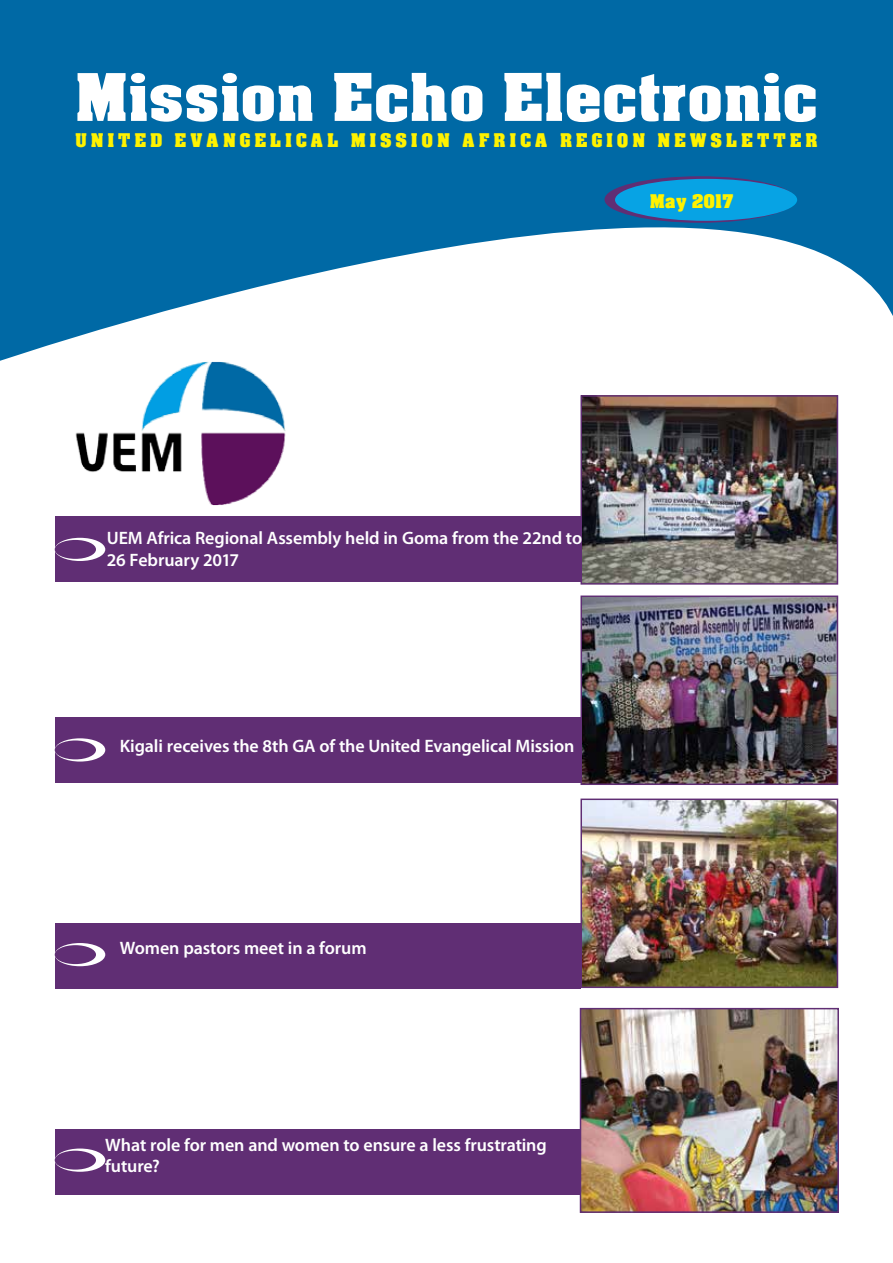
<style>
.page{position:relative;width:893px;height:1263px;background:#fff}
.page>*{position:absolute;margin:0;border:0;box-sizing:border-box;transform-origin:0 0}
.t1{font:63px "Acme Font";color:#fff}
.t2{font:600 18px/21.6px "Myriad Pro";letter-spacing:-.005em;color:#fff}
.t3{font:18px "Acme Font";letter-spacing:.2em;color:#fff200}
</style>
<div class="page">
<svg style="left:0;top:0;width:893px;height:361px;fill:#0069a5"></svg>
<svg style="left:604px;top:176px;width:191px;height:47px"></svg>
<div style="left:615px;top:179px;width:182px;height:42px;background:#07a3e4;border-radius:50%"></div>
<img style="left:72px;top:349px;width:218px;height:157px">
<img style="left:583px;top:398px;width:252px;height:184px">
<div style="left:580px;top:395px;width:258px;height:190px;border:2px solid #602e74"></div>
<img style="left:583px;top:598px;width:252px;height:184px">
<div style="left:580px;top:595px;width:258px;height:190px;border:2px solid #602e74"></div>
<img style="left:583px;top:801px;width:252px;height:184px">
<div style="left:580px;top:798px;width:258px;height:190px;border:2px solid #602e74"></div>
<div style="left:55px;top:517px;width:525px;height:65px;background:#602e74"></div>
<div style="left:55px;top:717px;width:525px;height:65px;background:#602e74"></div>
<div style="left:55px;top:923px;width:525px;height:66px;background:#602e74"></div>
<div style="left:55px;top:1129px;width:525px;height:65px;background:#602e74"></div>
<svg style="left:55px;top:538px;width:50px;height:23px"></svg>
<div style="left:55px;top:540px;width:41px;height:19px;background:#602e74;border-radius:50%"></div>
<svg style="left:55px;top:738px;width:50px;height:23px"></svg>
<div style="left:55px;top:740px;width:41px;height:19px;background:#602e74;border-radius:50%"></div>
<svg style="left:55px;top:943px;width:50px;height:23px"></svg>
<div style="left:55px;top:945px;width:41px;height:19px;background:#602e74;border-radius:50%"></div>
<svg style="left:55px;top:1148px;width:50px;height:24px"></svg>
<div style="left:55px;top:1151px;width:41px;height:18px;background:#602e74;border-radius:50%"></div>
<img style="left:583px;top:1011px;width:253px;height:199px">
<div style="left:580px;top:1008px;width:259px;height:205px;border:2px solid #602e74"></div>
<h1 class="t1" style="left:75px;top:57px;width:744px">Mission Echo Electronic</h1>
<p class="t3" style="left:75px;top:129px;width:744px">UNITED EVANGELICAL MISSION AFRICA REGION NEWSLETTER</p>
<p class="t3" style="left:650px;top:190px;width:85px">May 2017</p>
<p class="t2" style="left:107px;top:527px;width:477px">UEM Africa Regional Assembly held in Goma from the 22nd to<br>26 February 2017</p>
<p class="t2" style="left:120px;top:734px;width:456px">Kigali receives the 8th GA of the United Evangelical Mission</p>
<p class="t2" style="left:120px;top:936px;width:248px">Women pastors meet in a forum</p>
<p class="t2" style="left:105px;top:1133px;width:443px">What role for men and women to ensure a less frustrating future?</p>
</div>
